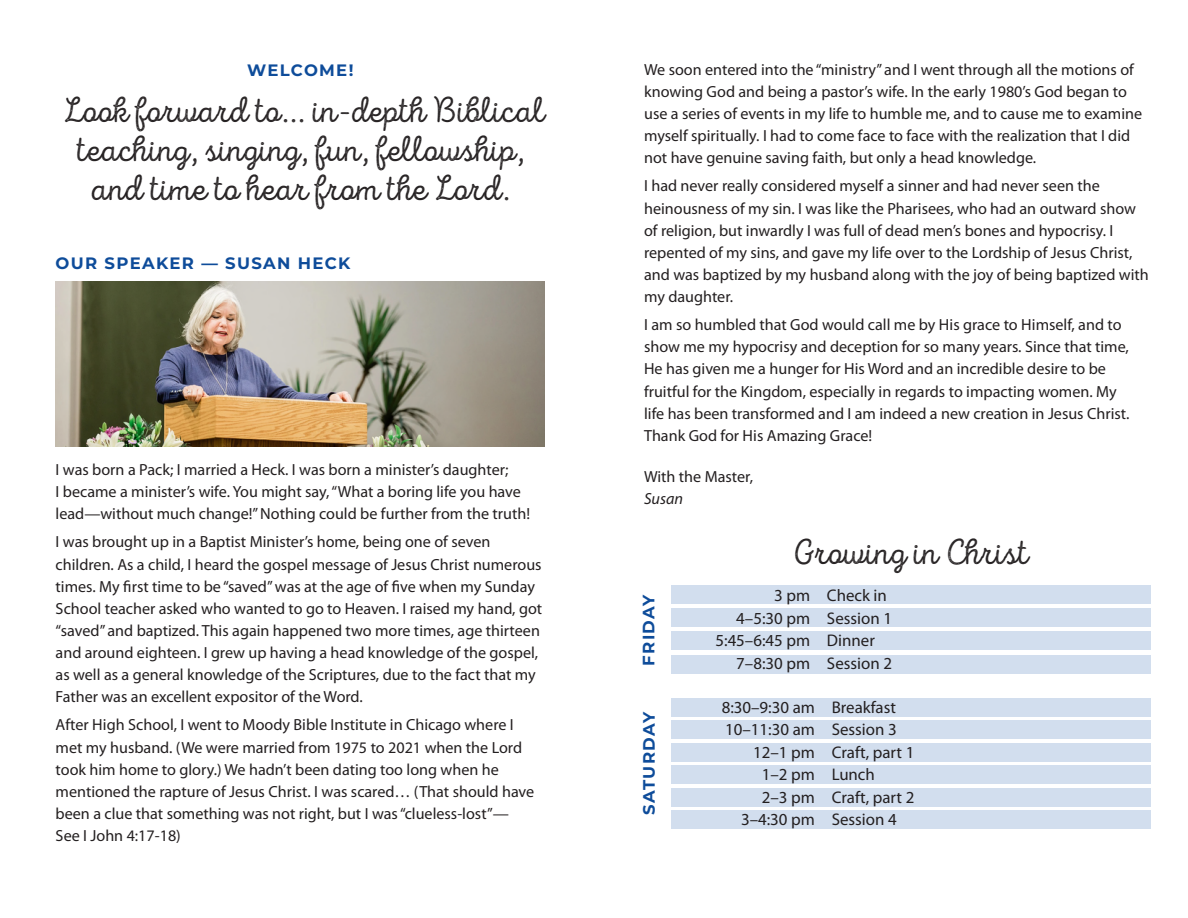
<style>
.page{position:relative;width:1188px;height:918px;background:#fff}
.page>*{position:absolute;margin:0;border:0;box-sizing:border-box;transform-origin:0 0}
.t1{font:36px/39px "Intro Script R H2 Base";letter-spacing:.01em;color:#231f20;text-align:center}
.t2{font:16.8px "Myriad Pro";color:#231f20}
.t3{font:700 16.5px "Montserrat";letter-spacing:.08em;color:#0e4c9a}
.t4{font:16.2px/22px "Myriad Pro";color:#231f20}
.t5{font:italic 16.2px "Myriad Pro";color:#231f20}
</style>
<div class="page">
<div style="left:671px;top:698px;width:480px;height:18px;background:#d2deee"></div>
<div style="left:671px;top:720px;width:480px;height:19px;background:#d2deee"></div>
<div style="left:671px;top:743px;width:480px;height:18px;background:#d2deee"></div>
<div style="left:671px;top:765px;width:480px;height:19px;background:#d2deee"></div>
<div style="left:671px;top:788px;width:480px;height:18px;background:#d2deee"></div>
<div style="left:671px;top:810px;width:480px;height:19px;background:#d2deee"></div>
<div style="left:671px;top:608px;width:480px;height:19px;background:#d2deee"></div>
<div style="left:671px;top:585px;width:480px;height:19px;background:#d2deee"></div>
<div style="left:671px;top:632px;width:480px;height:18px;background:#d2deee"></div>
<div style="left:671px;top:655px;width:480px;height:18px;background:#d2deee"></div>
<img style="left:56px;top:281px;width:489px;height:165px">
<p class="t3" style="left:247px;top:58px;width:108px">WELCOME!</p>
<h1 class="t1" style="left:63px;top:92px;width:483px">Look forward to... in-depth Biblical teaching, singing, fun, fellowship, and time to hear from the Lord.</h1>
<p class="t3" style="left:56px;top:252px;width:296px">OUR SPEAKER — SUSAN HECK</p>
<p class="t4" style="left:56px;top:459px;width:476px">I was born a Pack; I married a Heck. I was born a minister’s daughter;<br>I became a minister’s wife. You might say, “What a boring life you have lead—without much change!” Nothing could be further from the truth!</p>
<p class="t4" style="left:56px;top:531px;width:488px">I was brought up in a Baptist Minister’s home, being one of seven children. As a child, I heard the gospel message of Jesus Christ numerous times. My first time to be “saved” was at the age of five when my Sunday School teacher asked who wanted to go to Heaven. I raised my hand, got “saved” and baptized. This again happened two more times, age thirteen and around eighteen. I grew up having a head knowledge of the gospel, as well as a general knowledge of the Scriptures, due to the fact that my Father was an excellent expositor of the Word.</p>
<p class="t4" style="left:56px;top:714px;width:480px">After High School, I went to Moody Bible Institute in Chicago where I met my husband. (We were married from 1975 to 2021 when the Lord took him home to glory.) We hadn’t been dating too long when he mentioned the rapture of Jesus Christ. I was scared… (That should have been a clue that something was not right, but I was “clueless-lost”— See I John 4:17-18)</p>
<p class="t4" style="left:644px;top:59px;width:500px">We soon entered into the “ministry” and I went through all the motions of knowing God and being a pastor’s wife. In the early 1980’s God began to use a series of events in my life to humble me, and to cause me to examine myself spiritually. I had to come face to face with the realization that I did not have genuine saving faith, but only a head knowledge.</p>
<p class="t4" style="left:644px;top:175px;width:506px">I had never really considered myself a sinner and had never seen the heinousness of my sin. I was like the Pharisees, who had an outward show of religion, but inwardly I was full of dead men’s bones and hypocrisy. I repented of my sins, and gave my life over to the Lordship of Jesus Christ, and was baptized by my husband along with the joy of being baptized with my daughter.</p>
<p class="t4" style="left:644px;top:314px;width:487px">I am so humbled that God would call me by His grace to Himself, and to show me my hypocrisy and deception for so many years. Since that time, He has given me a hunger for His Word and an incredible desire to be fruitful for the Kingdom, especially in regards to impacting women. My life has been transformed and I am indeed a new creation in Jesus Christ.<br>Thank God for His Amazing Grace!</p>
<p class="t4" style="left:644px;top:466px;width:110px">With the Master,</p>
<p class="t5" style="left:644px;top:490px;width:41px">Susan</p>
<p class="t3" style="left:637px;top:666px;width:73px;rotate:-90deg">FRIDAY</p>
<p class="t3" style="left:637px;top:815px;width:105px;rotate:-90deg">SATURDAY</p>
<h1 class="t1" style="left:792px;top:533px;width:237px">Growing in Christ</h1>
<p class="t2" style="left:774px;top:586px;width:114px">3 pm Check in</p>
<p class="t2" style="left:736px;top:609px;width:157px">4–5:30 pm Session 1</p>
<p class="t2" style="left:716px;top:631px;width:161px">5:45–6:45 pm Dinner</p>
<p class="t2" style="left:736px;top:654px;width:157px">7–8:30 pm Session 2</p>
<p class="t2" style="left:722px;top:698px;width:176px">8:30–9:30 am Breakfast</p>
<p class="t2" style="left:725px;top:720px;width:173px">10–11:30 am Session 3</p>
<p class="t2" style="left:753px;top:743px;width:163px">12–1 pm Craft, part 1</p>
<p class="t2" style="left:762px;top:765px;width:114px">1–2 pm Lunch</p>
<p class="t2" style="left:762px;top:788px;width:154px">2–3 pm Craft, part 2</p>
<p class="t2" style="left:741px;top:810px;width:157px">3–4:30 pm Session 4</p>
</div>
